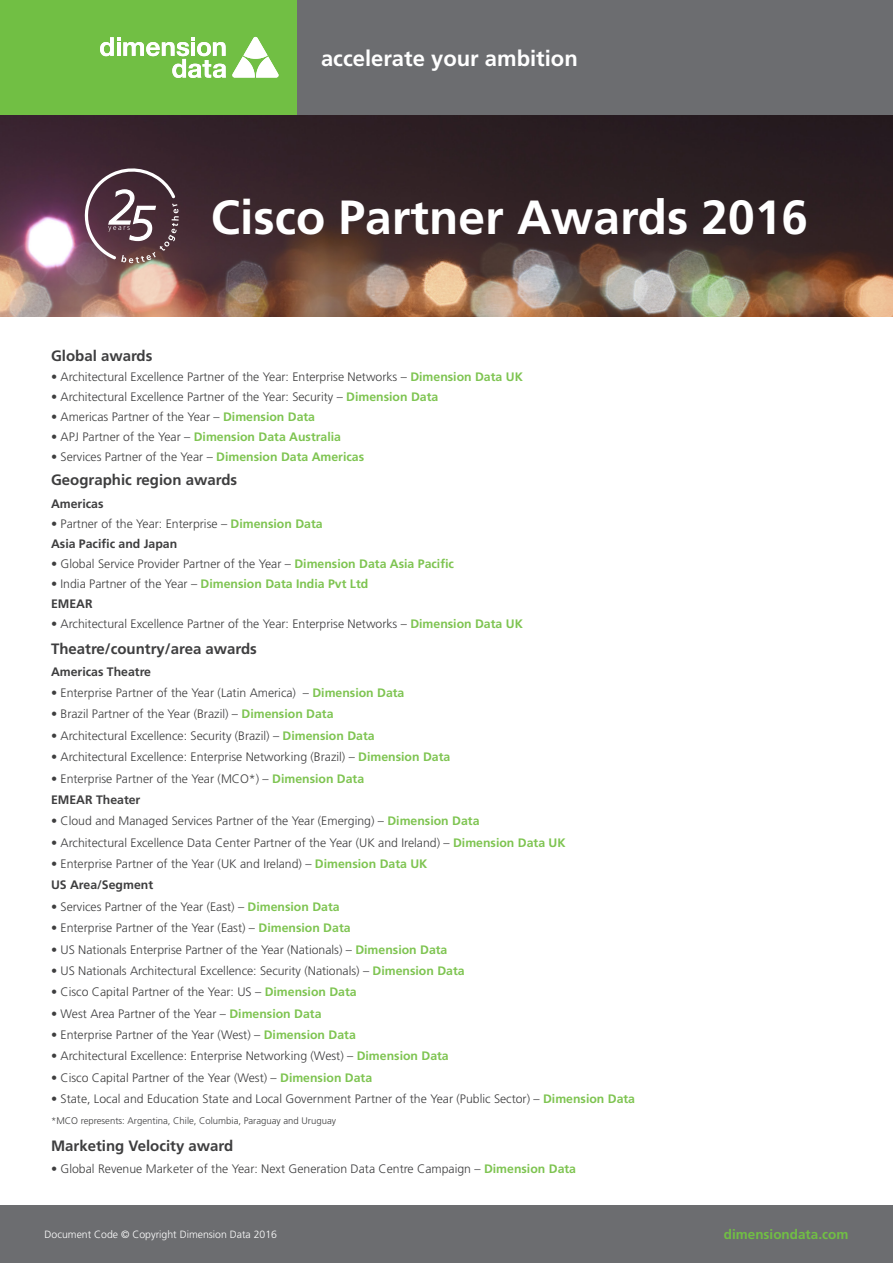
<style>
.page{position:relative;width:893px;height:1263px;background:#fff}
.page>*{position:absolute;margin:0;border:0;box-sizing:border-box;transform-origin:0 0}
.t1{font:700 48px "Frutiger LT Std";color:#fff}
.t2{font:700 22.05px "Frutiger LT Std";color:#fff}
.Sub_Heading_2_GRAY{font:700 15px "Frutiger LT Std";color:#3e3e3f}
.t3{font:700 13.5px "Frutiger LT Std";color:#71bf44}
.Sub_Heading_2_GRAY-2{font:300 12.3px "Frutiger LT Std";color:#3e3e3f}
.Sub_Heading_2_GRAY-3{font:700 12.3px "Frutiger LT Std";color:#7ec451}
.Sub_Heading_2_GRAY-4{font:700 12.3px "Frutiger LT Std";color:#3e3e3f}
.t4{font:300 10.5px "Frutiger LT Std";color:#fff}
.Sub_Heading_2_GRAY-5{font:300 9.6px "Frutiger LT Std";color:#3e3e3f}
.s1{font-weight:700;color:#7ec451}
.s2{font-weight:300;color:#3e3e3f}
</style>
<div class="page">
<img style="left:0;top:115px;width:893px;height:202px">
<div style="left:0;top:1205px;width:893px;height:58px;background:#6c6d70"></div>
<div style="left:0;top:0;width:307px;height:115px;background:#71bf44"></div>
<div style="left:298px;top:0;width:595px;height:115px;background:#6c6d70"></div>
<svg style="left:232px;top:37px;width:47px;height:41px"></svg>
<svg style="left:100px;top:37px;width:126px;height:41px"></svg>
<svg style="left:83px;top:165px;width:96px;height:98px;background:#684f59"></svg>
<h2 class="t2" style="left:321px;top:45px;width:258px">accelerate your ambition</h2>
<h1 class="t1" style="left:211px;top:189px;width:599px">Cisco Partner Awards 2016</h1>
<p class="Sub_Heading_2_GRAY" style="left:51px;top:347px;width:103px">Global awards</p>
<p class="Sub_Heading_2_GRAY-2" style="left:51px;top:369px;width:473px">• Architectural Excellence Partner of the Year: Enterprise Networks – <span class="s1">Dimension Data UK</span></p>
<p class="Sub_Heading_2_GRAY-2" style="left:51px;top:389px;width:389px">• Architectural Excellence Partner of the Year: Security – <span class="s1">Dimension Data</span></p>
<p class="Sub_Heading_2_GRAY-2" style="left:51px;top:409px;width:266px">• Americas Partner of the Year – <span class="s1">Dimension Data</span></p>
<p class="Sub_Heading_2_GRAY-3" style="left:51px;top:429px;width:292px"><span class="s2">• APJ Partner of the Year –</span> Dimension Data Australia</p>
<p class="Sub_Heading_2_GRAY-2" style="left:51px;top:449px;width:315px">• Services Partner of the Year – <span class="s1">Dimension Data Americas</span></p>
<p class="Sub_Heading_2_GRAY" style="left:51px;top:471px;width:188px">Geographic region awards</p>
<p class="Sub_Heading_2_GRAY-4" style="left:51px;top:496px;width:54px">Americas</p>
<p class="Sub_Heading_2_GRAY-2" style="left:51px;top:516px;width:273px">• Partner of the Year: Enterprise – <span class="s1">Dimension Data</span></p>
<p class="Sub_Heading_2_GRAY-4" style="left:51px;top:536px;width:128px">Asia Pacific and Japan</p>
<p class="Sub_Heading_2_GRAY-2" style="left:51px;top:556px;width:404px">• Global Service Provider Partner of the Year – <span class="s1">Dimension Data Asia Pacific</span></p>
<p class="Sub_Heading_2_GRAY-3" style="left:51px;top:576px;width:319px"><span class="s2">• India Partner of the Year –</span> Dimension Data India Pvt Ltd</p>
<p class="Sub_Heading_2_GRAY-4" style="left:51px;top:596px;width:43px">EMEAR</p>
<p class="Sub_Heading_2_GRAY-2" style="left:51px;top:616px;width:473px">• Architectural Excellence Partner of the Year: Enterprise Networks – <span class="s1">Dimension Data UK</span></p>
<p class="Sub_Heading_2_GRAY" style="left:51px;top:640px;width:207px">Theatre/country/area awards</p>
<p class="Sub_Heading_2_GRAY-4" style="left:51px;top:664px;width:102px">Americas Theatre</p>
<p class="Sub_Heading_2_GRAY-2" style="left:51px;top:686px;width:355px">• Enterprise Partner of the Year (Latin America) – <span class="s1">Dimension Data</span></p>
<p class="Sub_Heading_2_GRAY-2" style="left:51px;top:707px;width:284px">• Brazil Partner of the Year (Brazil) – <span class="s1">Dimension Data</span></p>
<p class="Sub_Heading_2_GRAY-2" style="left:51px;top:729px;width:325px">• Architectural Excellence: Security (Brazil) – <span class="s1">Dimension Data</span></p>
<p class="Sub_Heading_2_GRAY-2" style="left:51px;top:750px;width:401px">• Architectural Excellence: Enterprise Networking (Brazil) – <span class="s1">Dimension Data</span></p>
<p class="Sub_Heading_2_GRAY-2" style="left:51px;top:771px;width:315px">• Enterprise Partner of the Year (MCO*) – <span class="s1">Dimension Data</span></p>
<p class="Sub_Heading_2_GRAY-4" style="left:51px;top:792px;width:91px">EMEAR Theater</p>
<p class="Sub_Heading_2_GRAY-2" style="left:51px;top:814px;width:430px">• Cloud and Managed Services Partner of the Year (Emerging) – <span class="s1">Dimension Data</span></p>
<p class="Sub_Heading_2_GRAY-2" style="left:51px;top:835px;width:516px">• Architectural Excellence Data Center Partner of the Year (UK and Ireland) – <span class="s1">Dimension Data UK</span></p>
<p class="Sub_Heading_2_GRAY-2" style="left:51px;top:857px;width:378px">• Enterprise Partner of the Year (UK and Ireland) – <span class="s1">Dimension Data UK</span></p>
<p class="Sub_Heading_2_GRAY-4" style="left:51px;top:878px;width:104px">US Area/Segment</p>
<p class="Sub_Heading_2_GRAY-2" style="left:51px;top:899px;width:290px">• Services Partner of the Year (East) – <span class="s1">Dimension Data</span></p>
<p class="Sub_Heading_2_GRAY-2" style="left:51px;top:921px;width:301px">• Enterprise Partner of the Year (East) – <span class="s1">Dimension Data</span></p>
<p class="Sub_Heading_2_GRAY-2" style="left:51px;top:942px;width:398px">• US Nationals Enterprise Partner of the Year (Nationals) – <span class="s1">Dimension Data</span></p>
<p class="Sub_Heading_2_GRAY-2" style="left:51px;top:964px;width:415px">• US Nationals Architectural Excellence: Security (Nationals) – <span class="s1">Dimension Data</span></p>
<p class="Sub_Heading_2_GRAY-2" style="left:51px;top:985px;width:307px">• Cisco Capital Partner of the Year: US – <span class="s1">Dimension Data</span></p>
<p class="Sub_Heading_2_GRAY-2" style="left:51px;top:1006px;width:272px">• West Area Partner of the Year – <span class="s1">Dimension Data</span></p>
<p class="Sub_Heading_2_GRAY-2" style="left:51px;top:1028px;width:306px">• Enterprise Partner of the Year (West) – <span class="s1">Dimension Data</span></p>
<p class="Sub_Heading_2_GRAY-2" style="left:51px;top:1049px;width:399px">• Architectural Excellence: Enterprise Networking (West) – <span class="s1">Dimension Data</span></p>
<p class="Sub_Heading_2_GRAY-2" style="left:51px;top:1070px;width:323px">• Cisco Capital Partner of the Year (West) – <span class="s1">Dimension Data</span></p>
<p class="Sub_Heading_2_GRAY-2" style="left:51px;top:1092px;width:586px">• State, Local and Education State and Local Government Partner of the Year (Public Sector) – <span class="s1">Dimension Data</span></p>
<p class="Sub_Heading_2_GRAY-5" style="left:51px;top:1116px;width:286px">*MCO represents: Argentina, Chile, Columbia, Paraguay and Uruguay</p>
<p class="Sub_Heading_2_GRAY" style="left:51px;top:1137px;width:184px">Marketing Velocity award</p>
<p class="Sub_Heading_2_GRAY-2" style="left:51px;top:1161px;width:527px">• Global Revenue Marketer of the Year: Next Generation Data Centre Campaign – <span class="s1">Dimension Data</span></p>
<p class="t4" style="left:45px;top:1228px;width:234px">Document Code © Copyright Dimension Data 2016</p>
<p class="t3" style="left:724px;top:1226px;width:126px">dimensiondata.com</p>
</div>
